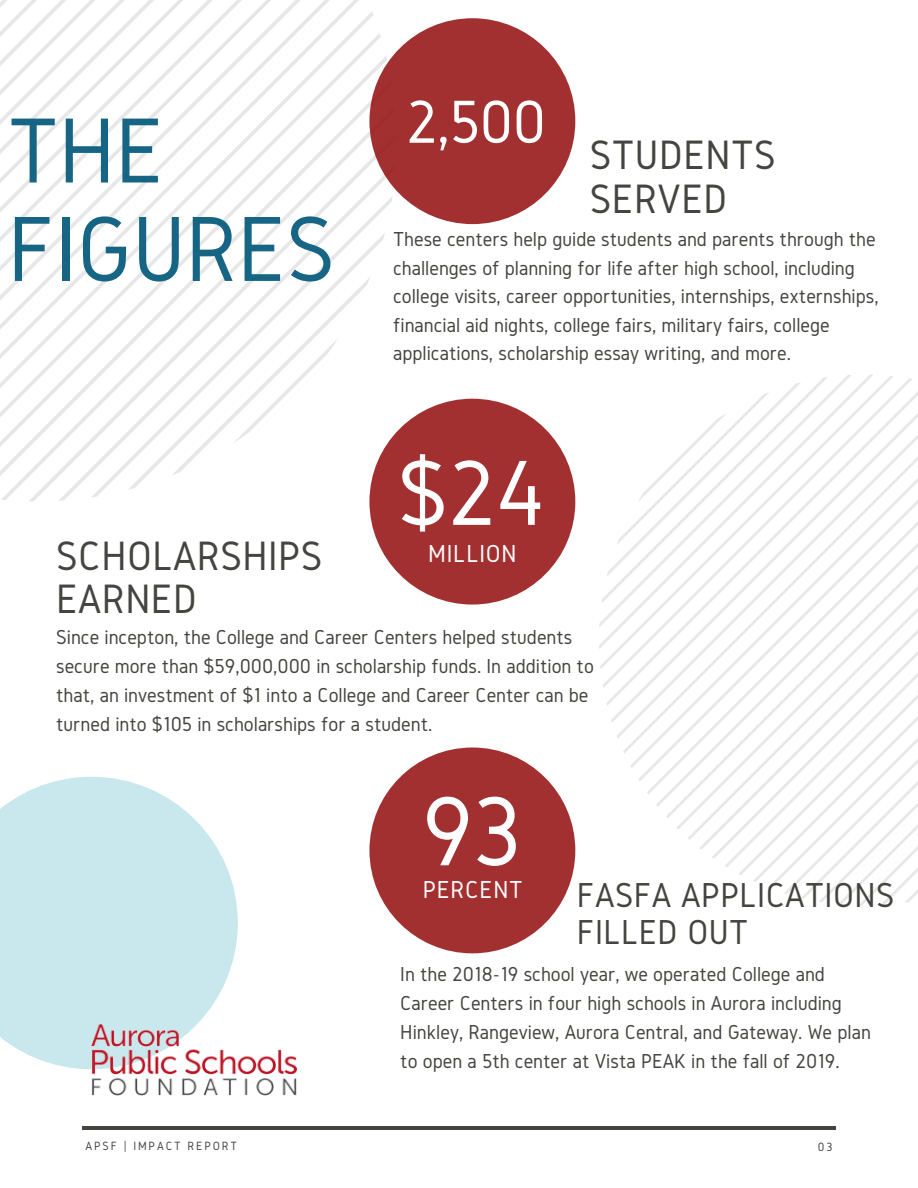
<style>
.page{position:relative;width:918px;height:1188px;background:#fff}
.page>*{position:absolute;margin:0;border:0;box-sizing:border-box;transform-origin:0 0}
.t1{font:102.15px "Gidole";color:#fff}
.t2{font:96px/98.4px "Gidole";color:#176585}
.t3{font:96px "Gidole";color:#fff}
.t4{font:63px "Gidole";color:#fff}
.t5{font:42.6px/43.3px "Gidole";letter-spacing:.01em;color:#444440}
.t6{font:36px/37px "Gidole";letter-spacing:.01em;color:#444440}
.t7{font:25.5px "Gidole";letter-spacing:.03em;color:#fff}
.t8{font:21px/28.7px "Gidole";color:#444440}
.t9{font:12.45px "Gidole";letter-spacing:.15em;color:#444440}
</style>
<div class="page">
<svg style="left:0;top:0;width:359px;height:11px"></svg>
<svg style="left:0;top:11px;width:373px;height:22px"></svg>
<svg style="left:0;top:33px;width:381px;height:23px"></svg>
<svg style="left:0;top:56px;width:387px;height:24px"></svg>
<svg style="left:0;top:80px;width:371px;height:396px"></svg>
<svg style="left:1px;top:106px;width:369px;height:394px"></svg>
<svg style="left:28px;top:133px;width:369px;height:368px"></svg>
<svg style="left:58px;top:163px;width:338px;height:338px"></svg>
<svg style="left:91px;top:196px;width:302px;height:301px"></svg>
<svg style="left:128px;top:233px;width:257px;height:257px"></svg>
<svg style="left:172px;top:276px;width:199px;height:199px"></svg>
<div style="left:369px;top:18px;width:206px;height:206px;background:#a33030;border-radius:50%"></div>
<div style="left:369px;top:399px;width:206px;height:206px;background:#a33030;border-radius:50%"></div>
<svg style="left:607px;top:382px;width:311px;height:524px"></svg>
<div style="left:369px;top:747px;width:206px;height:206px;background:#a33030;border-radius:50%"></div>
<hr style="left:82px;top:1126px;width:754px;height:3px;background:#444440">
<svg style="left:0;top:777px;width:238px;height:292px;background:#cfeaef"></svg>
<img style="left:92px;top:1024px;width:205px;height:72px">
<h2 class="t2" style="left:8px;top:100px;width:329px">THE<br>FIGURES</h2>
<h3 class="t5" style="left:56px;top:533px;width:268px">SCHOLARSHIPS<br>EARNED</h3>
<h3 class="t4" style="left:406px;top:87px;width:142px">2,500</h3>
<h3 class="t5" style="left:590px;top:133px;width:188px">STUDENTS<br>SERVED</h3>
<p class="t8" style="left:393px;top:224px;width:487px">These centers help guide students and parents through the challenges of planning for life after high school, including college visits, career opportunities, internships, externships, financial aid nights, college fairs, military fairs, college applications, scholarship essay writing, and more.</p>
<h2 class="t3" style="left:397px;top:440px;width:150px">$24</h2>
<p class="t7" style="left:428px;top:539px;width:90px">MILLION</p>
<p class="t8" style="left:56px;top:622px;width:539px;line-height:29.1px">Since incepton, the College and Career Centers helped students secure more than $59,000,000 in scholarship funds. In addition to that, an investment of $1 into a College and Career Center can be turned into $105 in scholarships for a student.</p>
<h1 class="t1" style="left:422px;top:775px;width:101px">93</h1>
<p class="t7" style="left:423px;top:875px;width:102px">PERCENT</p>
<h3 class="t6" style="left:577px;top:876px;width:319px">FASFA APPLICATIONS<br>FILLED OUT</h3>
<p class="t8" style="left:400px;top:959px;width:472px;line-height:29.2px">In the 2018-19 school year, we operated College and Career Centers in four high schools in Aurora including Hinkley, Rangeview, Aurora Central, and Gateway. We plan to open a 5th center at Vista PEAK in the fall of 2019.</p>
<p class="t9" style="left:85px;top:1139px;width:153px">APSF | IMPACT REPORT</p>
<p class="t9" style="left:818px;top:1140px;width:16px">03</p>
</div>
